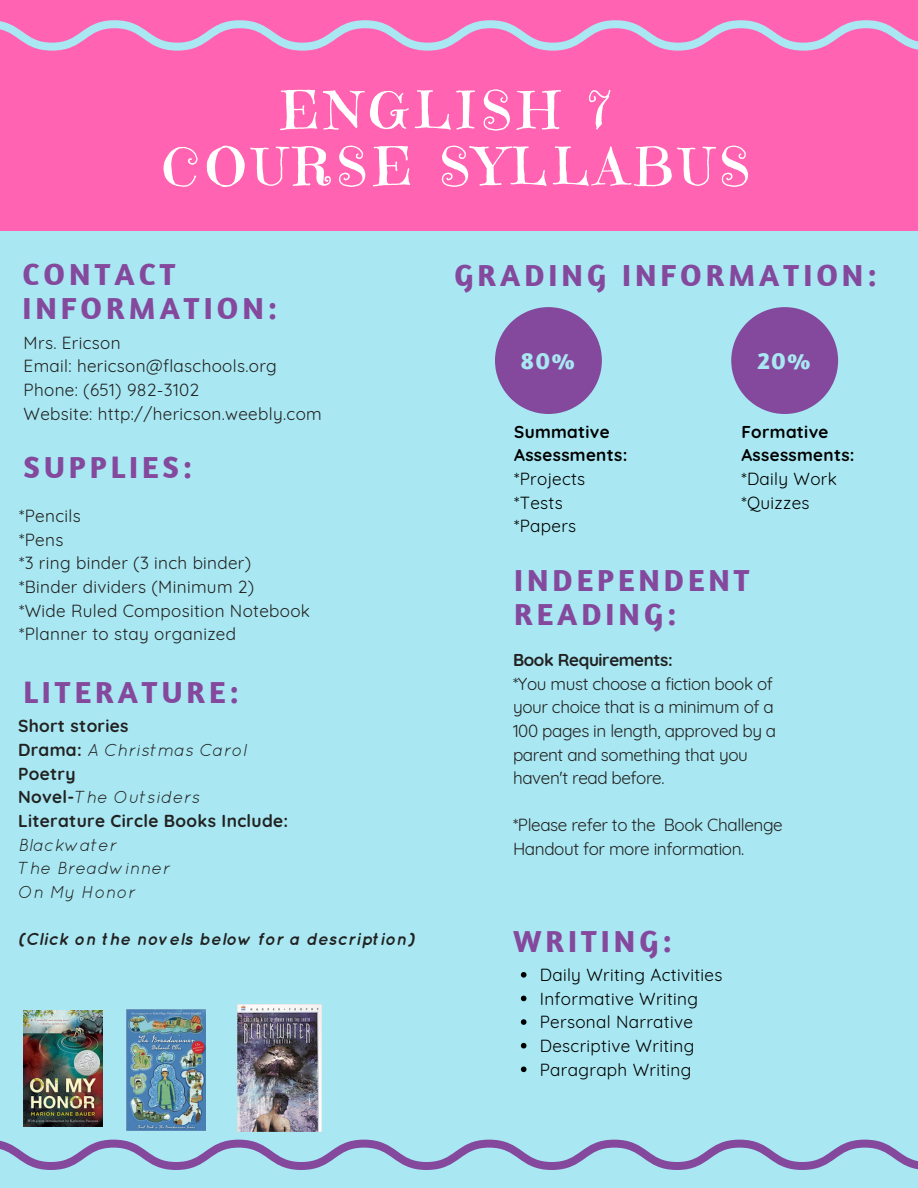
<style>
.page{position:relative;width:918px;height:1188px;background:#a9e8f2}
.page>*{position:absolute;margin:0;border:0;box-sizing:border-box;transform-origin:0 0}
.t1{font:52.05px/56.2px "Emilys Candy";letter-spacing:.11em;color:#fff;text-align:center}
.t2{font:700 31.2px/33.8px "Amaranth";letter-spacing:.13em;color:#84499d}
.t3{font:700 24.9px "Amaranth";color:#a9e8f2}
.t4{font:700 17.25px/23.7px "Quicksand";letter-spacing:.02em;color:#222}
.t5{font:italic 700 17.25px "Quicksand";letter-spacing:.02em;color:#222}
.t6{font:italic 17.25px/23.7px "Quicksand";letter-spacing:.02em;color:#222}
.t7{font:17.1px/23.7px "Quicksand";letter-spacing:.02em;color:#222}
.t8{font:17.1px/23.7px "Quicksand";letter-spacing:-.025em;color:#222}
.t9{font:17.1px/23.7px "Quicksand";letter-spacing:.02em;color:#000}
.t10{font:700 17.1px/23.7px "Quicksand";letter-spacing:.02em;color:#000}
.t11{font:700 17.1px "Quicksand";letter-spacing:-.025em;color:#222}
.s1{font-weight:400;font-style:italic}
</style>
<div class="page">
<div style="left:0;top:0;width:918px;height:231px;background:#ff63b1"></div>
<svg style="left:0;top:20px;width:918px;height:31px"></svg>
<svg style="left:0;top:1140px;width:918px;height:30px"></svg>
<svg style="left:521px;top:972px;width:5px;height:6px"></svg>
<svg style="left:521px;top:996px;width:5px;height:5px"></svg>
<svg style="left:521px;top:1019px;width:5px;height:6px"></svg>
<svg style="left:521px;top:1043px;width:5px;height:5px"></svg>
<svg style="left:521px;top:1066px;width:5px;height:6px"></svg>
<svg style="left:495px;top:307px;width:107px;height:107px"></svg>
<svg style="left:731px;top:307px;width:107px;height:107px"></svg>
<img style="left:24px;top:1010px;width:78px;height:116px">
<img style="left:126px;top:1009px;width:80px;height:122px">
<img style="left:237px;top:1005px;width:85px;height:127px">
<h1 class="t1" style="left:162px;top:82px;width:590px">ENGLISH 7<br>COURSE SYLLABUS</h1>
<h2 class="t2" style="left:22px;top:257px;width:256px">CONTACT<br>INFORMATION:</h2>
<p class="t7" style="left:24px;top:330px;width:300px">Mrs. Ericson<br>Email: hericson@flaschools.org<br>Phone: (651) 982-3102<br>Website: http://hericson.weebly.com</p>
<h2 class="t2" style="left:24px;top:450px;width:170px">SUPPLIES:</h2>
<p class="t7" style="left:19px;top:504px;width:292px">*Pencils<br>*Pens<br>*3 ring binder (3 inch binder) *Binder dividers (Minimum 2)<br>*Wide Ruled Composition Notebook *Planner to stay organized</p>
<h2 class="t2" style="left:24px;top:675px;width:217px">LITERATURE:</h2>
<p class="t4" style="left:18px;top:714px;width:272px">Short stories<br>Drama: <span class="s1">A Christmas Carol<br></span>Poetry<br>Novel-<span class="s1">The Outsiders<br></span>Literature Circle Books Include:</p>
<p class="t6" style="left:18px;top:832px;width:154px">Blackwater<br>The Breadwinner<br>On My Honor</p>
<p class="t5" style="left:18px;top:929px;width:398px">(Click on the novels below for a description)</p>
<h2 class="t2" style="left:454px;top:258px;width:424px">GRADING INFORMATION:</h2>
<h3 class="t3" style="left:521px;top:345px;width:56px">80%</h3>
<h3 class="t3" style="left:757px;top:345px;width:55px">20%</h3>
<p class="t10" style="left:514px;top:419px;width:115px">Summative<br>Assessments:</p>
<p class="t9" style="left:514px;top:467px;width:73px">*Projects *Tests *Papers</p>
<p class="t10" style="left:741px;top:419px;width:115px">Formative<br>Assessments:</p>
<p class="t9" style="left:741px;top:467px;width:97px">*Daily Work *Quizzes</p>
<h2 class="t2" style="left:514px;top:563px;width:237px">INDEPENDENT<br>READING:</h2>
<p class="t11" style="left:513px;top:649px;width:161px">Book Requirements:</p>
<p class="t8" style="left:513px;top:671px;width:265px">*You must choose a fiction book of your choice that is a minimum of a<br>100 pages in length, approved by a parent and something that you haven't read before.</p>
<p class="t8" style="left:513px;top:813px;width:271px">*Please refer to the Book Challenge<br>Handout for more information.</p>
<h2 class="t2" style="left:513px;top:924px;width:160px">WRITING:</h2>
<p class="t9" style="left:540px;top:963px;width:184px">Daily Writing Activities<br>Informative Writing<br>Personal Narrative<br>Descriptive Writing<br>Paragraph Writing</p>
</div>
